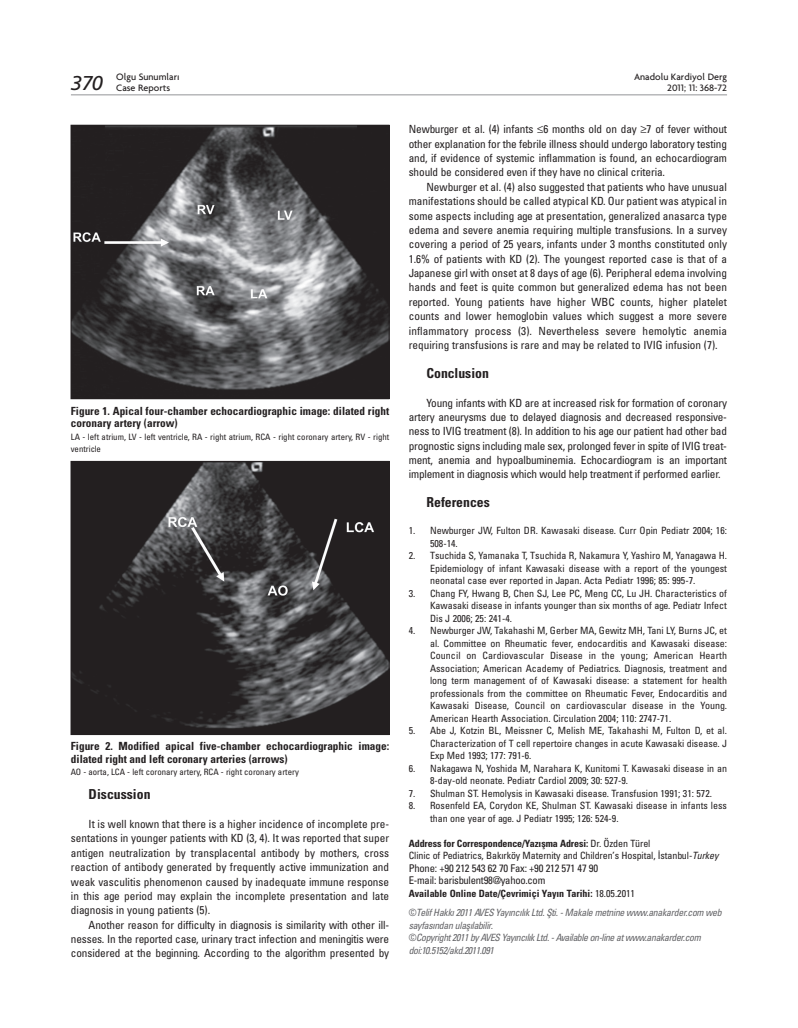
<style>
.page{position:relative;width:798px;height:1028px;background:#fff}
.page>*{position:absolute;margin:0;border:0;box-sizing:border-box;transform-origin:0 0}
.t1{font:20px "Frutiger Italic Tr";color:#231f20}
.t2{font:13.75px "Univers Cond Bd Tr";color:#231f20}
.t3{font:11.25px/14.4px "Univers Condensed Tr";letter-spacing:-.01em;color:#231f20;text-align:justify}
.t4{font:11.25px/12.5px "Univers Cond Bd Tr";color:#231f20}
.t5{font:10.62px/12.5px "Univers Condensed Tr";letter-spacing:-.02em;color:#231f20}
.t6{font:10px/12.5px "Univers Condensed Tr";color:#231f20;text-align:justify}
.t7{font:10px/12.5px "Univers Cond Ita Tr";letter-spacing:-.04em;color:#636366}
.t8{font:10px "Univers Cond Bd Tr";letter-spacing:-.01em;color:#231f20}
.t9{font:500 10px/11.2px "Firma";color:#231f20}
.t10{font:8.75px/12.5px "Univers Condensed Tr";color:#231f20}
.s1{font-family:"Univers Condensed Tr"}
.s2{font-family:"Univers Cond Ita Tr"}
</style>
<div class="page">
<img style="left:73px;top:127px;width:314px;height:270px">
<div style="left:71px;top:125px;width:318px;height:274px;border:1px solid #231f20"></div>
<img style="left:73px;top:463px;width:314px;height:269px">
<div style="left:71px;top:461px;width:318px;height:273px;border:1px solid #231f20"></div>
<hr style="left:71px;top:95px;width:655px;height:1px;background:#939598">
<p class="t9" style="left:116px;top:71px;width:65px">Olgu Sunumları<br>Case Reports</p>
<p class="t9" style="left:633px;top:71px;width:94px">Anadolu Kardiyol Derg</p>
<h1 class="t1" style="left:71px;top:75px;width:34px">370</h1>
<p class="t9" style="left:667px;top:83px;width:61px">2011; 11: 368-72</p>
<p class="t4" style="left:71px;top:405px;width:319px">Figure 1. Apical four-chamber echocardiographic image: dilated right coronary artery (arrow)</p>
<p class="t10" style="left:71px;top:431px;width:319px">LA - left atrium, LV - left ventricle, RA - right atrium, RCA - right coronary artery, RV - right ventricle</p>
<p class="t4" style="left:71px;top:741px;width:319px">Figure 2. Modified apical five-chamber echocardiographic image: dilated right and left coronary arteries (arrows)</p>
<p class="t10" style="left:71px;top:766px;width:229px">AO - aorta, LCA - left coronary artery, RCA - right coronary artery</p>
<p class="t2" style="left:89px;top:789px;width:63px">Discussion</p>
<p class="t3" style="left:71px;top:817px;width:320px;text-indent:18px">It is well known that there is a higher incidence of incomplete pre&shy;sentations in younger patients with KD (3, 4). It was reported that super antigen neutralization by transplacental antibody by mothers, cross reaction of antibody generated by frequently active immunization and weak vasculitis phenomenon caused by inadequate immune response in this age period may explain the incomplete presentation and late diagnosis in young patients (5).</p>
<p class="t3" style="left:71px;top:918px;width:320px;text-indent:18px">Another reason for difficulty in diagnosis is similarity with other ill&shy;nesses. In the reported case, urinary tract infection and meningitis were considered at the beginning. According to the algorithm presented by</p>
<p class="t3" style="left:408px;top:123px;width:320px">Newburger et al. (4) infants ≤6 months old on day ≥7 of fever without other explanation for the febrile illness should undergo laboratory testing and, if evidence of systemic inflammation is found, an echocardiogram should be considered even if they have no clinical criteria.</p>
<p class="t3" style="left:408px;top:180px;width:320px;text-indent:18px">Newburger et al. (4) also suggested that patients who have unusual manifestations should be called atypical KD. Our patient was atypical in some aspects including age at presentation, generalized anasarca type edema and severe anemia requiring multiple transfusions. In a survey covering a period of 25 years, infants under 3 months constituted only 1.6% of patients with KD (2). The youngest reported case is that of a Japanese girl with onset at 8 days of age (6). Peripheral edema involving hands and feet is quite common but generalized edema has not been reported. Young patients have higher WBC counts, higher platelet counts and lower hemoglobin values which suggest a more severe inflammatory process (3). Nevertheless severe hemolytic anemia requiring transfusions is rare and may be related to IVIG infusion (7).</p>
<p class="t2" style="left:426px;top:368px;width:64px">Conclusion</p>
<p class="t3" style="left:408px;top:396px;width:320px;text-indent:18px">Young infants with KD are at increased risk for formation of coronary artery aneurysms due to delayed diagnosis and decreased responsive&shy;ness to IVIG treatment (8). In addition to his age our patient had other bad prognostic signs including male sex, prolonged fever in spite of IVIG treat&shy;ment, anemia and hypoalbuminemia. Echocardiogram is an important implement in diagnosis which would help treatment if performed earlier.</p>
<p class="t2" style="left:426px;top:497px;width:65px">References</p>
<p class="t6" style="left:430px;top:525px;width:298px;text-indent:-21px">1. Newburger JW, Fulton DR. Kawasaki disease. Curr Opin Pediatr 2004; 16:<br>508-14.</p>
<p class="t6" style="left:430px;top:550px;width:298px;text-indent:-21px">2. Tsuchida S, Yamanaka T, Tsuchida R, Nakamura Y, Yashiro M, Yanagawa H.<br>Epidemiology of infant Kawasaki disease with a report of the youngest neonatal case ever reported in Japan. Acta Pediatr 1996; 85: 995-7.</p>
<p class="t6" style="left:430px;top:587px;width:298px;text-indent:-21px">3. Chang FY, Hwang B, Chen SJ, Lee PC, Meng CC, Lu JH. Characteristics of Kawasaki disease in infants younger than six months of age. Pediatr Infect Dis J 2006; 25: 241-4.</p>
<p class="t6" style="left:430px;top:625px;width:298px;text-indent:-21px">4. Newburger JW, Takahashi M, Gerber MA, Gewitz MH, Tani LY, Burns JC, et al. Committee on Rheumatic fever, endocarditis and Kawasaki disease:<br>Council on Cardiovascular Disease in the young; American Hearth Association; American Academy of Pediatrics. Diagnosis, treatment and long term management of of Kawasaki disease: a statement for health professionals from the committee on Rheumatic Fever, Endocarditis and Kawasaki Disease, Council on cardiovascular disease in the Young.<br>American Hearth Association. Circulation 2004; 110: 2747-71.</p>
<p class="t6" style="left:430px;top:725px;width:298px;text-indent:-21px">5. Abe J, Kotzin BL, Meissner C, Melish ME, Takahashi M, Fulton D, et al.<br>Characterization of T cell repertoire changes in acute Kawasaki disease. J Exp Med 1993; 177: 791-6.</p>
<p class="t6" style="left:430px;top:762px;width:298px;text-indent:-21px">6. Nakagawa N, Yoshida M, Narahara K, Kunitomi T. Kawasaki disease in an<br>8-day-old neonate. Pediatr Cardiol 2009; 30: 527-9.</p>
<p class="t6" style="left:408px;top:787px;width:305px">7. Shulman ST. Hemolysis in Kawasaki disease. Transfusion 1991; 31: 572.</p>
<p class="t6" style="left:430px;top:800px;width:298px;text-indent:-21px">8. Rosenfeld EA, Corydon KE, Shulman ST. Kawasaki disease in infants less than one year of age. J Pediatr 1995; 126: 524-9.</p>
<p class="t8" style="left:408px;top:839px;width:243px">Address for Correspondence/Yaz›şma Adresi: <span class="s1">Dr. Özden Türel</span></p>
<p class="t6" style="left:408px;top:850px;width:311px">Clinic of Pediatrics, Bakırköy Maternity and Children’s Hospital, İstanbul-<span class="s2">Turkey</span></p>
<p class="t5" style="left:408px;top:862px;width:191px">Phone: +90 212 543 62 70 Fax: +90 212 571 47 90<br>E-mail: barisbulent98@yahoo.com</p>
<p class="t8" style="left:408px;top:889px;width:228px">Available Online Date/Çevrimiçi Yayın Tarihi: <span class="s1">18.05.2011</span></p>
<p class="t7" style="left:408px;top:907px;width:314px"><span class="s1">©</span>Telif Hakk› 2011 AVES Yay›nc›l›k Ltd. Şti. - Makale metnine www.anakarder.com web sayfas›ndan ulaş›labilir.<br><span class="s1">©</span>Copyright 2011 by AVES Yay›nc›l›k Ltd. - Available on-line at www.anakarder.com doi:10.5152/akd.2011.091</p>
</div>
